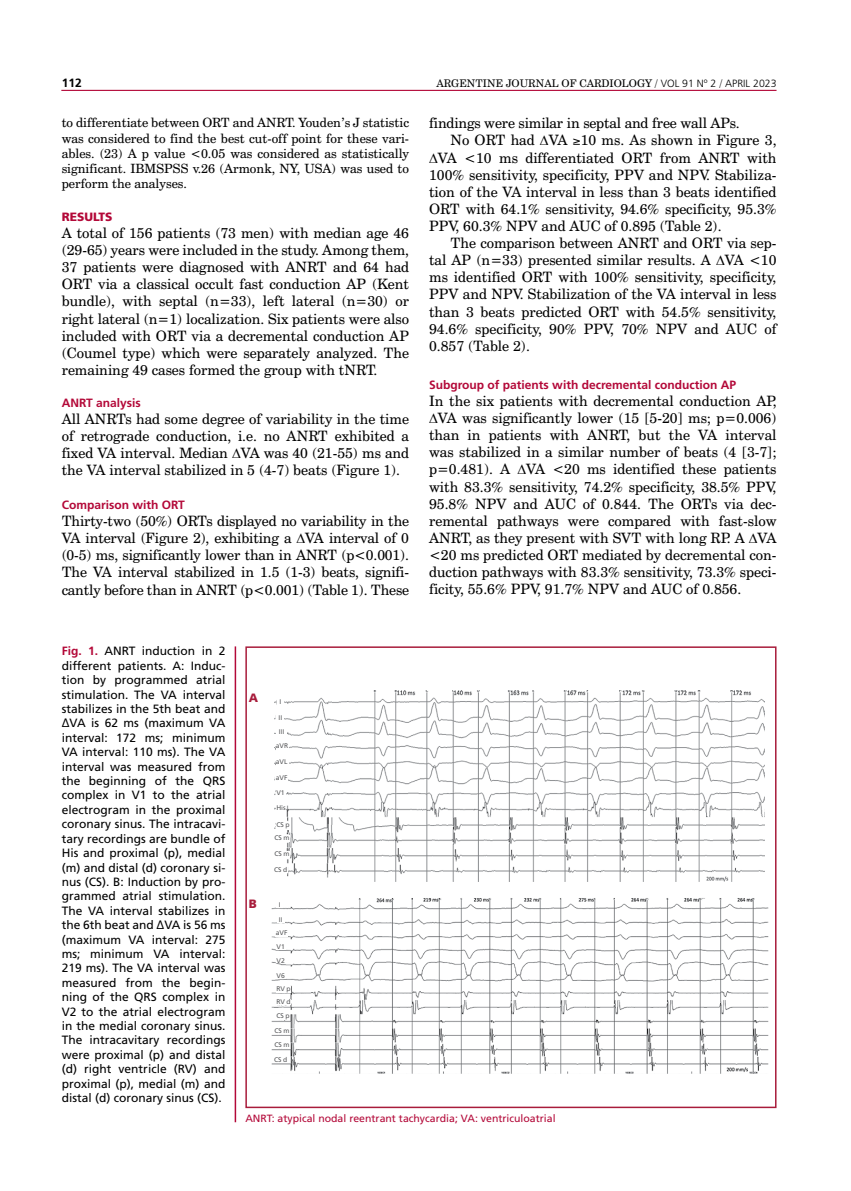
<style>
.page{position:relative;width:851px;height:1191px;background:#fff}
.page>*{position:absolute;margin:0;border:0;box-sizing:border-box;transform-origin:0 0}
.t1{font:14.25px/17.1px "Century Schoolbook BT";color:#000;text-align:justify}
.t2{font:12.75px/15.3px "Century Schoolbook BT";color:#000;text-align:justify}
.t3{font:12px/14.4px "Frutiger LT Std";color:#000;text-align:justify}
.t4{font:700 12px "Frutiger LT Std";color:#b30838}
.introduccion_y_resul{font:900 12px "Frutiger LT Std";color:#b30838}
.t5{font:700 12px "Frutiger LT Std";color:#000}
.t6{font:900 12px "Frutiger";color:#a81c3b}
.t7{font:10.5px "Frutiger LT Std";color:#b30838}
.t8{font:10.5px "Century Schoolbook BT";color:#000}
.t9{font:6.75px "Frutiger LT Std";color:#58595b}
.s1{font-family:"Frutiger LT Std";font-weight:300}
.s2{font-family:"Times New Roman"}
.s3{font-weight:700;color:#b30838}
</style>
<div class="page">
<hr style="left:61px;top:90px;width:715px;height:1px;background:#b30838">
<img style="left:275px;top:690px;width:488px;height:191px">
<img style="left:272px;top:898px;width:496px;height:175px">
<div style="left:245px;top:646px;width:531px;height:462px;border:2px solid #a81c3b"></div>
<hr style="left:234px;top:646px;width:2px;height:476px;background:#b30838">
<div style="left:277px;top:699px;width:6px;height:8px;background:#fff"></div>
<div style="left:276px;top:714px;width:8px;height:10px;background:#fff"></div>
<div style="left:276px;top:729px;width:10px;height:9px;background:#fff"></div>
<div style="left:276px;top:743px;width:12px;height:12px;background:#fff"></div>
<div style="left:276px;top:759px;width:12px;height:8px;background:#fff"></div>
<div style="left:276px;top:775px;width:12px;height:8px;background:#fff"></div>
<div style="left:276px;top:789px;width:10px;height:8px;background:#fff"></div>
<div style="left:276px;top:805px;width:10px;height:8px;background:#fff"></div>
<div style="left:276px;top:821px;width:13px;height:8px;background:#fff"></div>
<div style="left:276px;top:1013px;width:13px;height:7px;background:#fff"></div>
<div style="left:274px;top:834px;width:15px;height:7px;background:#fff"></div>
<div style="left:274px;top:1027px;width:15px;height:7px;background:#fff"></div>
<div style="left:274px;top:851px;width:15px;height:6px;background:#fff"></div>
<div style="left:274px;top:1042px;width:15px;height:6px;background:#fff"></div>
<div style="left:274px;top:866px;width:13px;height:7px;background:#fff"></div>
<div style="left:274px;top:1056px;width:13px;height:6px;background:#fff"></div>
<div style="left:276px;top:901px;width:7px;height:6px;background:#fff"></div>
<div style="left:276px;top:917px;width:8px;height:5px;background:#fff"></div>
<div style="left:276px;top:930px;width:12px;height:6px;background:#fff"></div>
<div style="left:276px;top:944px;width:10px;height:5px;background:#fff"></div>
<div style="left:276px;top:957px;width:10px;height:6px;background:#fff"></div>
<div style="left:276px;top:972px;width:10px;height:6px;background:#fff"></div>
<div style="left:276px;top:985px;width:15px;height:7px;background:#fff"></div>
<div style="left:276px;top:999px;width:15px;height:6px;background:#fff"></div>
<p class="t5" style="left:62px;top:75px;width:22px">112</p>
<p class="t8" style="left:436px;top:77px;width:341px">ARGENTINE JOURNAL OF CARDIOLOGY / <span class="s1">VOL 91 Nº 2</span> / <span class="s1">APRIL 2023</span></p>
<p class="t2" style="left:62px;top:115px;width:349px">to differentiate between ORT and ANRT. Youden’s J statistic was considered to find the best cut-off point for these vari&shy;ables. (23) A p value &lt;0.05 was considered as statistically significant. IBMSPSS v.26 (Armonk, NY, USA) was used to perform the analyses.</p>
<p class="introduccion_y_resul" style="left:62px;top:209px;width:52px">RESULTS</p>
<p class="t1" style="left:62px;top:224px;width:349px">A total of 156 patients (73 men) with median age 46 (29-65) years were included in the study. Among them, 37 patients were diagnosed with ANRT and 64 had ORT via a classical occult fast conduction AP (Kent bundle), with septal (n=33), left lateral (n=30) or right lateral (n=1) localization. Six patients were also included with ORT via a decremental conduction AP (Coumel type) which were separately analyzed. The remaining 49 cases formed the group with tNRT.</p>
<p class="t4" style="left:62px;top:396px;width:81px">ANRT analysis</p>
<p class="t1" style="left:62px;top:410px;width:349px">All ANRTs had some degree of variability in the time of retrograde conduction, i.e. no ANRT exhibited a fixed VA interval. Median <span class="s2">∆</span>VA was 40 (21-55) ms and the VA interval stabilized in 5 (4-7) beats (Figure 1).</p>
<p class="t4" style="left:62px;top:498px;width:125px">Comparison with ORT</p>
<p class="t1" style="left:62px;top:512px;width:349px">Thirty-two (50%) ORTs displayed no variability in the VA interval (Figure 2), exhibiting a <span class="s2">∆</span>VA interval of 0 (0-5) ms, significantly lower than in ANRT (p&lt;0.001).<br>The VA interval stabilized in 1.5 (1-3) beats, signifi&shy;cantly before than in ANRT (p&lt;0.001) (Table 1). These</p>
<p class="t3" style="left:62px;top:644px;width:165px"><span class="s3">Fig. 1.</span> ANRT induction in 2 different patients. A: Induc&shy;tion by programmed atrial stimulation. The VA interval stabilizes in the 5th beat and ∆VA is 62 ms (maximum VA interval: 172 ms; minimum VA interval: 110 ms). The VA interval was measured from the beginning of the QRS complex in V1 to the atrial electrogram in the proximal coronary sinus. The intracavi&shy;tary recordings are bundle of His and proximal (p), medial (m) and distal (d) coronary si&shy;nus (CS). B: Induction by pro&shy;grammed atrial stimulation.<br>The VA interval stabilizes in the 6th beat and ∆VA is 56 ms (maximum VA interval: 275 ms; minimum VA interval:<br>219 ms). The VA interval was measured from the begin&shy;ning of the QRS complex in V2 to the atrial electrogram in the medial coronary sinus.<br>The intracavitary recordings were proximal (p) and distal (d) right ventricle (RV) and proximal (p), medial (m) and distal (d) coronary sinus (CS).</p>
<p class="t6" style="left:249px;top:691px;width:11px">A</p>
<p class="t6" style="left:249px;top:896px;width:10px">B</p>
<p class="t9" style="left:279px;top:698px;width:3px">I</p>
<p class="t9" style="left:278px;top:713px;width:5px">II</p>
<p class="t9" style="left:278px;top:728px;width:7px">III</p>
<p class="t9" style="left:276px;top:742px;width:14px">aVR</p>
<p class="t9" style="left:276px;top:758px;width:13px">aVL</p>
<p class="t9" style="left:276px;top:774px;width:13px">aVF</p>
<p class="t9" style="left:276px;top:788px;width:10px">V1</p>
<p class="t9" style="left:276px;top:804px;width:11px">His</p>
<p class="t9" style="left:276px;top:820px;width:15px">CS p</p>
<p class="t9" style="left:274px;top:833px;width:17px">CS m</p>
<p class="t9" style="left:274px;top:850px;width:17px">CS m</p>
<p class="t9" style="left:274px;top:865px;width:15px">CS d</p>
<p class="t9" style="left:279px;top:900px;width:3px">I</p>
<p class="t9" style="left:279px;top:915px;width:5px">II</p>
<p class="t9" style="left:276px;top:929px;width:13px">aVF</p>
<p class="t9" style="left:276px;top:942px;width:10px">V1</p>
<p class="t9" style="left:276px;top:956px;width:10px">V2</p>
<p class="t9" style="left:276px;top:971px;width:10px">V6</p>
<p class="t9" style="left:276px;top:984px;width:15px">RVp</p>
<p class="t9" style="left:276px;top:998px;width:15px">RVd</p>
<p class="t9" style="left:276px;top:1012px;width:15px">CS p</p>
<p class="t9" style="left:274px;top:1026px;width:17px">CS m</p>
<p class="t9" style="left:274px;top:1041px;width:17px">CS m</p>
<p class="t9" style="left:274px;top:1055px;width:15px">CS d</p>
<p class="t1" style="left:429px;top:115px;width:312px">findings were similar in septal and free wall APs.</p>
<p class="t1" style="left:429px;top:132px;width:349px;text-indent:21px">No ORT had <span class="s2">∆</span>VA ≥10 ms. As shown in Figure 3, <span class="s2">∆</span>VA &lt;10 ms differentiated ORT from ANRT with 100% sensitivity, specificity, PPV and NPV. Stabiliza&shy;tion of the VA interval in less than 3 beats identified ORT with 64.1% sensitivity, 94.6% specificity, 95.3% PPV, 60.3% NPV and AUC of 0.895 (Table 2).</p>
<p class="t1" style="left:429px;top:234px;width:349px;text-indent:21px">The comparison between ANRT and ORT via sep&shy;tal AP (n=33) presented similar results. A <span class="s2">∆</span>VA &lt;10 ms identified ORT with 100% sensitivity, specificity, PPV and NPV. Stabilization of the VA interval in less than 3 beats predicted ORT with 54.5% sensitivity, 94.6% specificity, 90% PPV, 70% NPV and AUC of 0.857 (Table 2).</p>
<p class="t4" style="left:429px;top:378px;width:308px">Subgroup of patients with decremental conduction AP</p>
<p class="t1" style="left:429px;top:392px;width:349px">In the six patients with decremental conduction AP, <span class="s2">∆</span>VA was significantly lower (15 [5-20] ms; p=0.006) than in patients with ANRT, but the VA interval was stabilized in a similar number of beats (4 [3-7]; p=0.481). A <span class="s2">∆</span>VA &lt;20 ms identified these patients with 83.3% sensitivity, 74.2% specificity, 38.5% PPV, 95.8% NPV and AUC of 0.844. The ORTs via dec&shy;remental pathways were compared with fast-slow ANRT, as they present with SVT with long RP. A <span class="s2">∆</span>VA &lt;20 ms predicted ORT mediated by decremental con&shy;duction pathways with 83.3% sensitivity, 73.3% speci&shy;ficity, 55.6% PPV, 91.7% NPV and AUC of 0.856.</p>
<p class="t7" style="left:245px;top:1112px;width:312px">ANRT: atypical nodal reentrant tachycardia; VA: ventriculoatrial</p>
</div>
